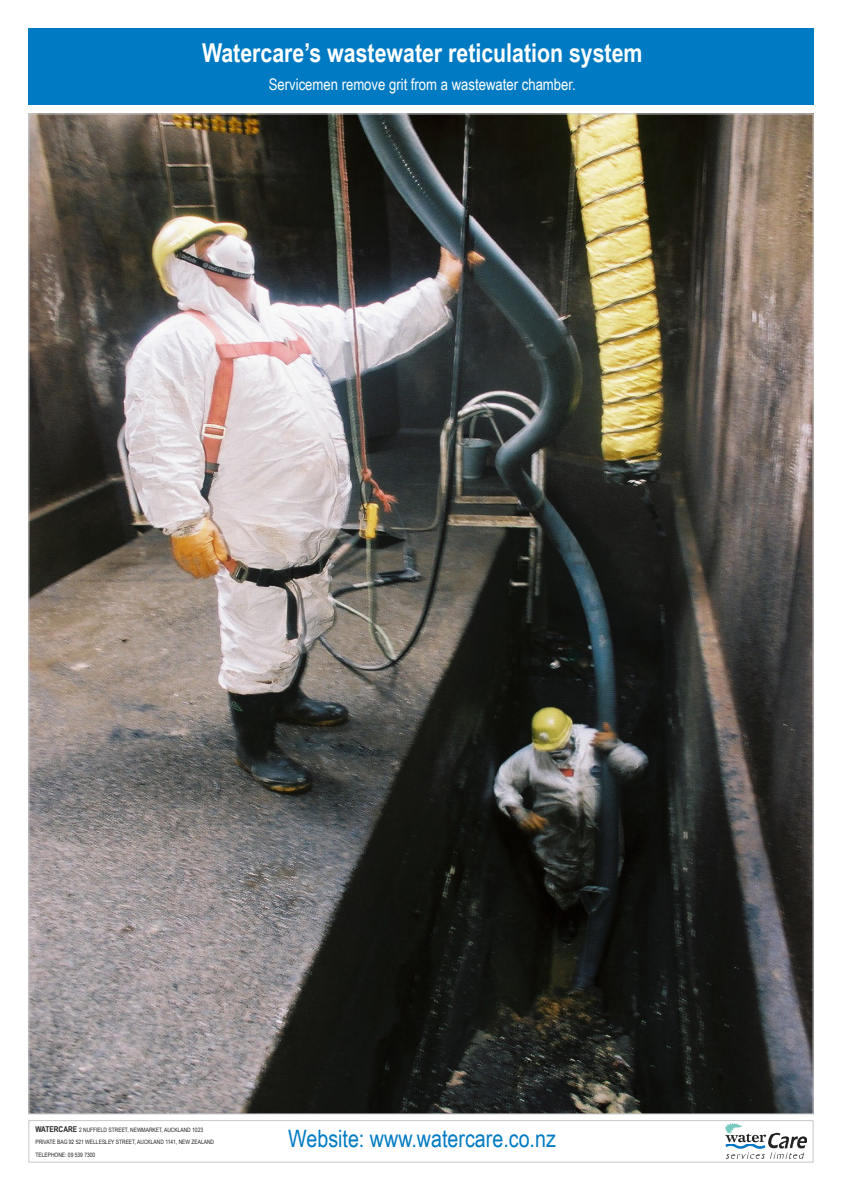
<style>
.page{position:relative;width:842px;height:1191px;background:#fff}
.page>*{position:absolute;margin:0;border:0;box-sizing:border-box;transform-origin:0 0}
.t1{font:700 26px "Arial Narrow";color:#fff}
.t2{font:24px "Arial Narrow";color:#007bc3}
.t3{font:16px "Arial Narrow";color:#fff}
.t4{font:6px "Arial Narrow";color:#231f20}
.s1{font-weight:700;font-size:8px}
</style>
<div class="page">
<img style="left:30px;top:115px;width:782px;height:997px">
<div style="left:28px;top:28px;width:786px;height:77px;background:#007bc3"></div>
<div style="left:28px;top:1120px;width:786px;height:42px;border:1px solid #c7c8ca"></div>
<img style="left:726px;top:1124px;width:80px;height:34px">
<p class="t1" style="left:202px;top:33px;width:442px">Watercare’s wastewater reticulation system</p>
<p class="t3" style="left:269px;top:72px;width:309px">Servicemen remove grit from a wastewater chamber.</p>
<p class="t4" style="left:35px;top:1125px;width:169px"><span class="s1">Watercare</span> 2 Nuffield Street, Newmarket, Aucklan d 1023</p>
<p class="t4" style="left:35px;top:1137px;width:180px">Private Bag 92 521 Wellesley Street, Aucklan d 1141, New Zealan d</p>
<p class="t4" style="left:35px;top:1150px;width:61px">Telephone: 09 539 7300</p>
<p class="t2" style="left:288px;top:1120px;width:269px">Website: www.watercare.co.nz</p>
</div>
